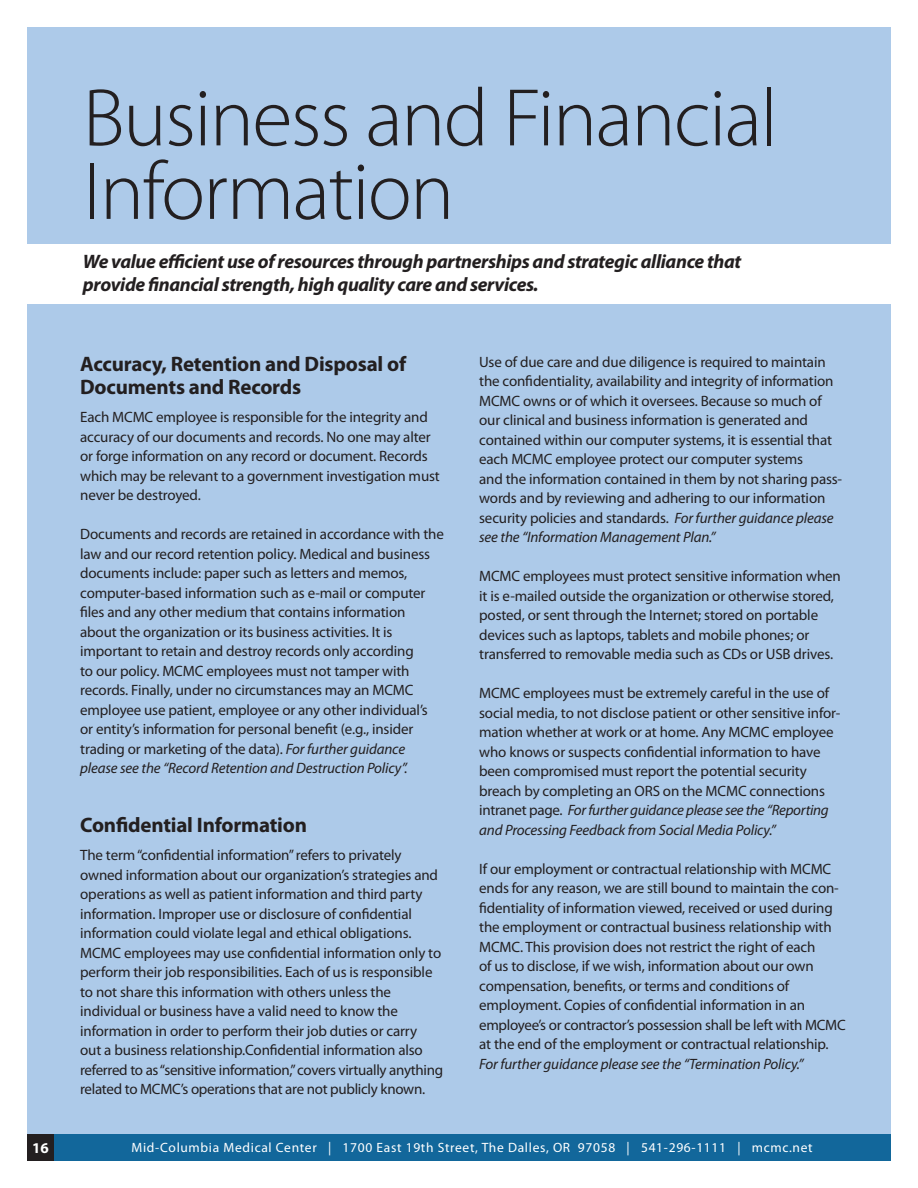
<style>
.page{position:relative;width:918px;height:1188px;background:#fff}
.page>*{position:absolute;margin:0;border:0;box-sizing:border-box;transform-origin:0 0}
.t1{font:300 82.5px/73.5px "Myriad Pro";letter-spacing:-.02em;color:#231f20}
.t2{font:700 21px/22.5px "Myriad Pro";letter-spacing:-.01em;color:#231f20}
.t3{font:italic 700 19.5px/22.5px "Myriad Pro";letter-spacing:-.02em;color:#231f20}
.t4{font:15px/19.5px "Myriad Pro";letter-spacing:-.01em;color:#231f20}
.t5{font:italic 15px "Myriad Pro";letter-spacing:-.01em;color:#231f20}
.t6{font:700 15px "Myriad Pro";color:#fff}
.t7{font:13.5px "Myriad Pro";letter-spacing:.05em;color:#fff}
.s1{font-style:italic}
</style>
<div class="page">
<div style="left:27px;top:27px;width:864px;height:1107px;background:#adcae9"></div>
<div style="left:54px;top:1134px;width:837px;height:27px;background:#12679b"></div>
<div style="left:27px;top:1134px;width:27px;height:27px;background:#231f20"></div>
<div style="left:14px;top:244px;width:892px;height:60px;background:#fff"></div>
<h1 class="t1" style="left:83px;top:87px;width:696px">business and Financial<br>Information</h1>
<h3 class="t3" style="left:83px;top:252px;width:660px">We value efficient use of resources through partnerships and strategic alliance that provide financial strength, high quality care and services.</h3>
<h2 class="t2" style="left:80px;top:355px;width:328px">Accuracy, retention and Disposal of<br>Documents and records</h2>
<p class="t4" style="left:80px;top:409px;width:361px">Each MCMC employee is responsible for the integrity and accuracy of our documents and records. No one may alter or forge information on any record or document. Records which may be relevant to a government investigation must never be destroyed.</p>
<p class="t4" style="left:80px;top:526px;width:365px">Documents and records are retained in accordance with the law and our record retention policy. Medical and business documents include: paper such as letters and memos, computer-based information such as e-mail or computer files and any other medium that contains information about the organization or its business activities. It is important to retain and destroy records only according<br>to our policy. MCMC employees must not tamper with records. Finally, under no circumstances may an MCMC employee use patient, employee or any other individual’s or entity’s information for personal benefit (e.g., insider trading or marketing of the data). <span class="s1">For further guidance please see the “Record Retention and Destruction Policy”.</span></p>
<h2 class="t2" style="left:80px;top:815px;width:228px">Confidential Information</h2>
<p class="t4" style="left:80px;top:847px;width:364px">The term “confidential information” refers to privately owned information about our organization’s strategies and operations as well as patient information and third party information. Improper use or disclosure of confidential information could violate legal and ethical obligations.<br>MCMC employees may use confidential information only to perform their job responsibilities. Each of us is responsible to not share this information with others unless the individual or business have a valid need to know the information in order to perform their job duties or carry<br>out a business relationship.Confidential information also referred to as “sensitive information,” covers virtually anything related to MCMC’s operations that are not publicly known.</p>
<p class="t4" style="left:479px;top:353px;width:365px">Use of due care and due diligence is required to maintain the confidentiality, availability and integrity of information MCMC owns or of which it oversees. Because so much of our clinical and business information is generated and contained within our computer systems, it is essential that each MCMC employee protect our computer systems<br>and the information contained in them by not sharing pass&shy;words and by reviewing and adhering to our information security policies and standards. <span class="s1">For further guidance please see the “Information Management Plan.”</span></p>
<p class="t4" style="left:479px;top:568px;width:363px">MCMC employees must protect sensitive information when it is e-mailed outside the organization or otherwise stored, posted, or sent through the Internet; stored on portable devices such as laptops, tablets and mobile phones; or transferred to removable media such as CDs or USB drives.</p>
<p class="t4" style="left:479px;top:685px;width:363px">MCMC employees must be extremely careful in the use of social media, to not disclose patient or other sensitive infor&shy;mation whether at work or at home. Any MCMC employee who knows or suspects confidential information to have been compromised must report the potential security breach by completing an ORS on the MCMC connections intranet page. <span class="s1">For further guidance please see the “Reporting and Processing Feedback from Social Media Policy.”</span></p>
<p class="t4" style="left:479px;top:860px;width:368px">If our employment or contractual relationship with MCMC ends for any reason, we are still bound to maintain the con&shy;fidentiality of information viewed, received or used during the employment or contractual business relationship with MCMC. This provision does not restrict the right of each<br>of us to disclose, if we wish, information about our own compensation, benefits, or terms and conditions of employment. Copies of confidential information in an employee’s or contractor’s possession shall be left with MCMC at the end of the employment or contractual relationship.</p>
<p class="t5" style="left:479px;top:1058px;width:326px">For further guidance please see the “Termination Policy.”</p>
<p class="t6" style="left:32px;top:1142px;width:18px">16</p>
<p class="t7" style="left:131px;top:1142px;width:683px">Mid-Columbia Medical Center | 1700 East 19th Street, The Dalles, OR 97058 | 541-296-1111 | mcmc.net</p>
</div>
